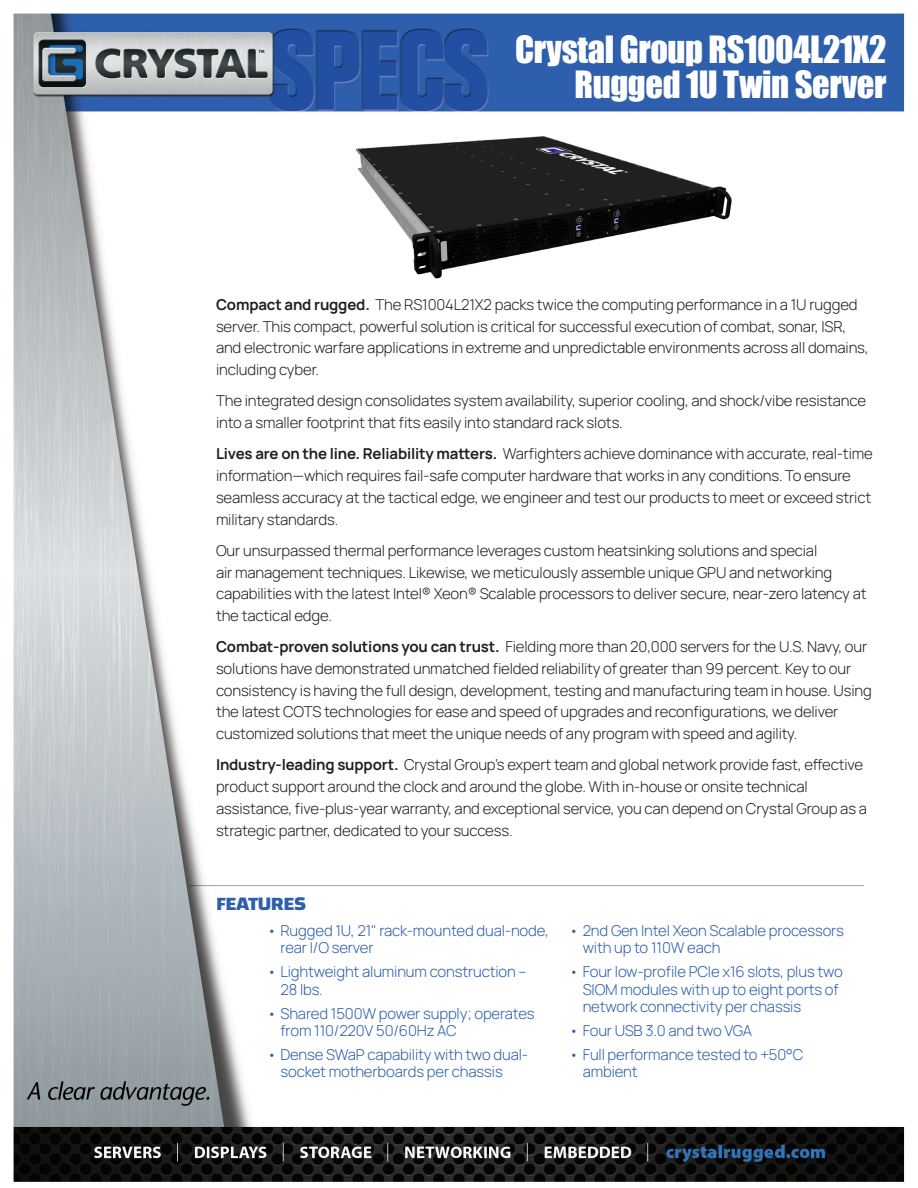
<style>
.page{position:relative;width:918px;height:1188px;background:#fff}
.page>*{position:absolute;margin:0;border:0;box-sizing:border-box;transform-origin:0 0}
.t1{font:34.5px/34.5px "Impact";letter-spacing:-.01em;color:#fff;text-align:right}
.t2{font:700 19.5px "Changa";letter-spacing:-.025em;color:#2e5fac;scale:1.1 1}
.t3{font:300 15px/21.8px "Manrope";letter-spacing:-.01em;color:#231f20}
.t4{font:300 15px/17.2px "Manrope";letter-spacing:-.01em;color:#2e5fac}
.s1{font-weight:700}
.s2{color:#175d9e}
</style>
<div class="page">
<img style="left:13px;top:13px;width:892px;height:1169px">
<hr style="left:190px;top:885px;width:674px;height:1px;background:#a9adaa">
<img style="left:356px;top:123px;width:378px;height:162px">
<h1 class="t1" style="left:515px;top:32px;width:373px">Crystal Group RS1004L21X2<br>Rugged 1U Twin Server</h1>
<p class="t3" style="left:216px;top:293px;width:654px"><span class="s1">Compact and rugged.</span> The RS1004L21X2 packs twice the computing performance in a 1U rugged server. This compact, powerful solution is critical for successful execution of combat, sonar, ISR, and electronic warfare applications in extreme and unpredictable environments across all domains, including cyber.</p>
<p class="t3" style="left:216px;top:389px;width:652px">The integrated design consolidates system availability, superior cooling, and shock/vibe resistance into a smaller footprint that fits easily into standard rack slots.</p>
<p class="t3" style="left:216px;top:442px;width:658px"><span class="s1">Lives are on the line. Reliability matters.</span> Warfighters achieve dominance with accurate, real-time information—which requires fail-safe computer hardware that works in any conditions. To ensure seamless accuracy at the tactical edge, we engineer and test our products to meet or exceed strict military standards.</p>
<p class="t3" style="left:216px;top:539px;width:652px">Our unsurpassed thermal performance leverages custom heatsinking solutions and special<br>air management techniques. Likewise, we meticulously assemble unique GPU and networking capabilities with the latest Intel® Xeon® Scalable processors to deliver secure, near-zero latency at the tactical edge.</p>
<p class="t3" style="left:216px;top:635px;width:657px"><span class="s1">Combat-proven solutions you can trust.</span> Fielding more than 20,000 servers for the U.S. Navy, our solutions have demonstrated unmatched fielded reliability of greater than 99 percent. Key to our consistency is having the full design, development, testing and manufacturing team in house. Using the latest COTS technologies for ease and speed of upgrades and reconfigurations, we deliver customized solutions that meet the unique needs of any program with speed and agility.</p>
<p class="t3" style="left:216px;top:753px;width:653px"><span class="s1">Industry-leading support.</span> Crystal Group’s expert team and global network provide fast, effective product support around the clock and around the globe. With in-house or onsite technical assistance, five-plus-year warranty, and exceptional service, you can depend on Crystal Group as a strategic partner, dedicated to your success.</p>
<h2 class="t2" style="left:216px;top:892px;width:84px">FEATURES</h2>
<p class="t4" style="left:280px;top:921px;width:270px;text-indent:-14px">• Rugged 1U, 21" rack-mounted dual-node, rear I/O server</p>
<p class="t4" style="left:280px;top:963px;width:248px;text-indent:-14px">• Lightweight aluminum construction –<br>28 lbs.</p>
<p class="t4" style="left:280px;top:1004px;width:256px;text-indent:-14px">• Shared 1500W power supply; operates from 110/220V 50/60Hz AC</p>
<p class="t4" style="left:280px;top:1045px;width:249px;text-indent:-14px">• Dense SWaP capability with two dual&shy;socket motherboards per chassis</p>
<p class="t4" style="left:583px;top:921px;width:263px;text-indent:-14px">• 2nd Gen Intel Xeon Scalable processors with up to 110W each</p>
<p class="t4" style="left:583px;top:963px;width:262px;text-indent:-14px">• Four low-profile PCIe x16 slots, plus two<br>SIOM modules with up to eight ports of network connectivity per chassis</p>
<p class="t4" style="left:569px;top:1021px;width:185px">• Four USB 3.0 and two VGA</p>
<p class="t4" style="left:583px;top:1045px;width:222px;text-indent:-14px">• Full performance tested to +50<span class="s2">°</span>C ambient</p>
</div>
